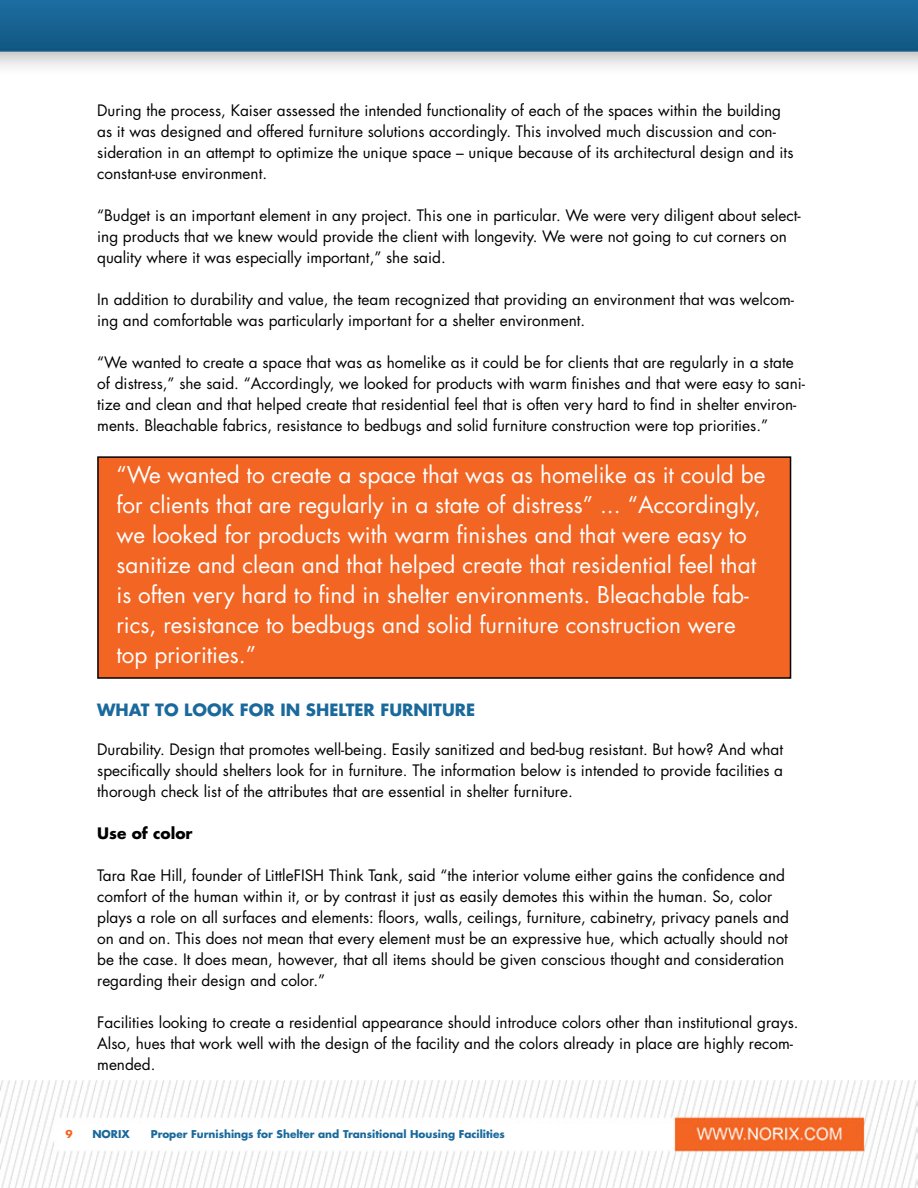
<style>
.page{position:relative;width:918px;height:1188px;background:#fff}
.page>*{position:absolute;margin:0;border:0;box-sizing:border-box;transform-origin:0 0}
.t1{font:22.5px/30px "Futura Std";color:#fff}
.t2{font:700 16.5px "Futura Std";color:#1a699c}
.t3{font:15.3px/21px "Futura Std";color:#000}
.t4{font:700 15.3px "Futura Std";color:#000}
.t5{font:700 10.5px "Futura Std";color:#1a699c}
.s1{color:#f26522}
</style>
<div class="page">
<img style="left:0;top:0;width:918px;height:1188px">
<div style="left:98px;top:457px;width:693px;height:221px;background:#f26523"></div>
<div style="left:97px;top:456px;width:694px;height:223px;border:2px solid #000"></div>
<p class="t3" style="left:97px;top:100px;width:698px">During the process, Kaiser assessed the intended functionality of each of the spaces within the building as it was designed and offered furniture solutions accordingly. This involved much discussion and con&shy;sideration in an attempt to optimize the unique space – unique because of its architectural design and its constant-use environment.</p>
<p class="t3" style="left:97px;top:205px;width:705px">“Budget is an important element in any project. This one in particular. We were very diligent about select&shy;ing products that we knew would provide the client with longevity. We were not going to cut corners on quality where it was especially important,” she said.</p>
<p class="t3" style="left:97px;top:289px;width:698px">In addition to durability and value, the team recognized that providing an environment that was welcom&shy;ing and comfortable was particularly important for a shelter environment.</p>
<p class="t3" style="left:97px;top:352px;width:709px">“We wanted to create a space that was as homelike as it could be for clients that are regularly in a state of distress,” she said. “Accordingly, we looked for products with warm finishes and that were easy to sani&shy;tize and clean and that helped create that residential feel that is often very hard to find in shelter environ&shy;ments. Bleachable fabrics, resistance to bedbugs and solid furniture construction were top priorities.”</p>
<p class="t1" style="left:116px;top:460px;width:651px">“We wanted to create a space that was as homelike as it could be for clients that are regularly in a state of distress” ... “Accordingly, we looked for products with warm finishes and that were easy to sanitize and clean and that helped create that residential feel that is often very hard to find in shelter environments. Bleachable fab&shy;rics, resistance to bedbugs and solid furniture construction were top priorities.”</p>
<p class="t2" style="left:97px;top:698px;width:380px">What to Look for in Shelter Furniture</p>
<p class="t3" style="left:97px;top:739px;width:687px;text-align:justify">Durability. Design that promotes well-being. Easily sanitized and bed-bug resistant. But how? And what specifically should shelters look for in furniture. The information below is intended to provide facilities a thorough check list of the attributes that are essential in shelter furniture.</p>
<p class="t4" style="left:97px;top:823px;width:97px">Use of color</p>
<p class="t3" style="left:97px;top:865px;width:693px">Tara Rae Hill, founder of LittleFISH Think Tank, said “the interior volume either gains the confidence and comfort of the human within it, or by contrast it just as easily demotes this within the human. So, color plays a role on all surfaces and elements: floors, walls, ceilings, furniture, cabinetry, privacy panels and on and on. This does not mean that every element must be an expressive hue, which actually should not be the case. It does mean, however, that all items should be given conscious thought and consideration regarding their design and color.”</p>
<p class="t3" style="left:97px;top:1012px;width:703px">Facilities looking to create a residential appearance should introduce colors other than institutional grays.<br>Also, hues that work well with the design of the facility and the colors already in place are highly recom&shy;mended.</p>
<p class="t5" style="left:65px;top:1127px;width:18px"><span class="s1">9</span> NORI</p>
<p class="t5" style="left:121px;top:1127px;width:10px">X</p>
<p class="t5" style="left:151px;top:1127px;width:356px">Proper Furnishings for Shelter and Transitional Housing Facilities</p>
</div>
